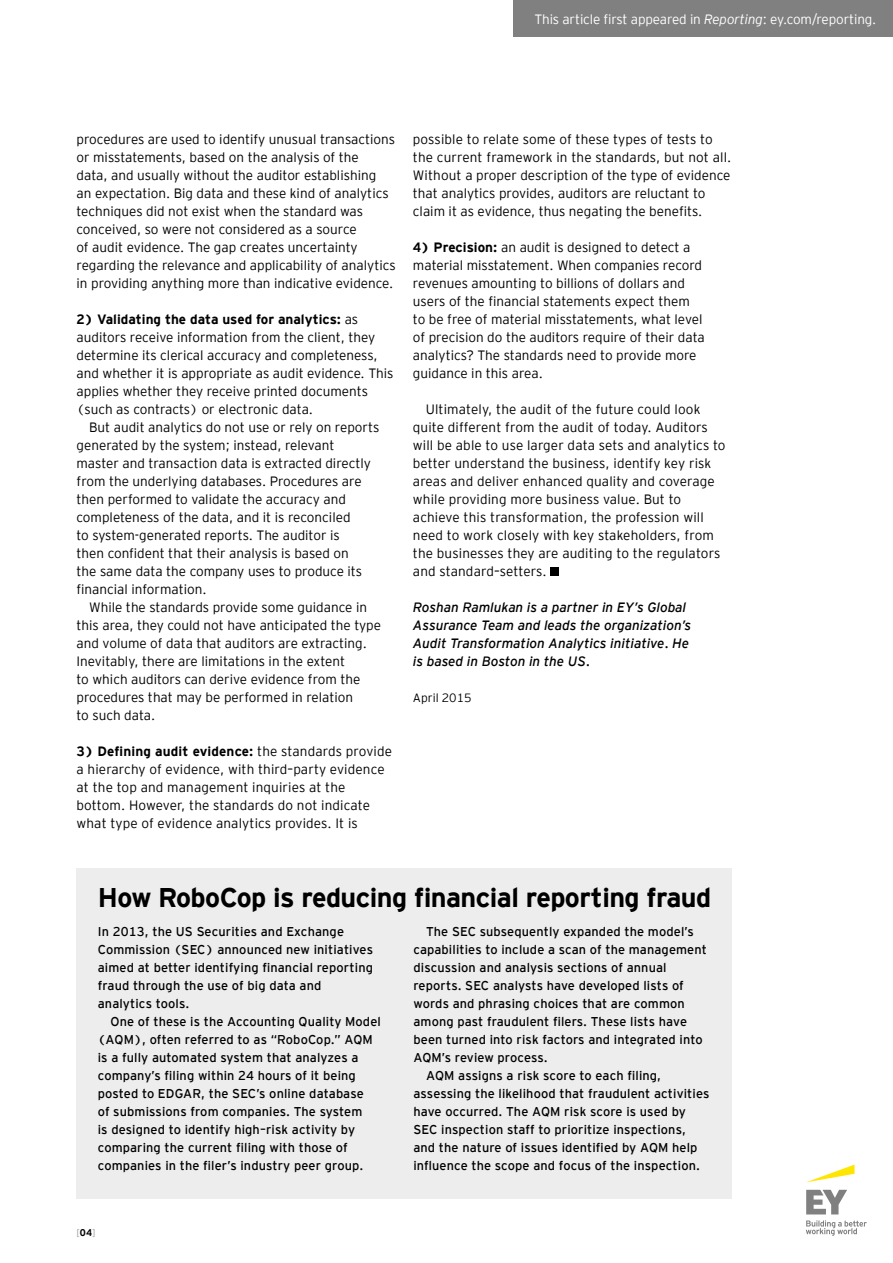
<style>
.page{position:relative;width:893px;height:1263px;background:#fff}
.page>*{position:absolute;margin:0;border:0;box-sizing:border-box;transform-origin:0 0}
.t1{font:700 27px "EY Interstate";letter-spacing:-.02em;color:#000}
.t2{font:300 13.5px/18px "EY Interstate";color:#000}
.t3{font:italic 13.5px/18px "EY Interstate";color:#000}
.t4{font:300 13.5px "EY Interstate";letter-spacing:-.01em;color:#fff}
.t5{font:12.75px/18px "EY Interstate";letter-spacing:.01em;color:#000}
.t6{font:300 12px "EY Interstate";color:#000}
.t7{font:300 9.75px "EY Interstate";color:#9d9d9c}
.s1{font-style:italic}
.s2{font-weight:700}
.s3{font-weight:700;color:#000}
</style>
<div class="page">
<div style="left:550px;top:567px;width:9px;height:8px;background:#000"></div>
<svg style="left:807px;top:1164px;width:48px;height:18px"></svg>
<svg style="left:806px;top:1190px;width:61px;height:46px"></svg>
<div style="left:77px;top:868px;width:655px;height:331px;background:#ededed"></div>
<div style="left:513px;top:0;width:380px;height:36px;background:#808080"></div>
<p class="t4" style="left:534px;top:9px;width:343px">This article first appeared in <span class="s1">Reporting</span>: ey.com/reporting.</p>
<p class="t2" style="left:77px;top:129px;width:321px">procedures are used to identify unusual transactions or misstatements, based on the analysis of the<br>data, and usually without the auditor establishing<br>an expectation. Big data and these kind of analytics techniques did not exist when the standard was conceived, so were not considered as a source<br>of audit evidence. The gap creates uncertainty regarding the relevance and applicability of analytics in providing anything more than indicative evidence.</p>
<p class="t2" style="left:77px;top:309px;width:318px"><span class="s2">2) Validating the data used for analytics:</span> as auditors receive information from the client, they determine its clerical accuracy and completeness, and whether it is appropriate as audit evidence. This applies whether they receive printed documents (such as contracts) or electronic data.</p>
<p class="t2" style="left:77px;top:417px;width:304px;text-indent:13px">But audit analytics do not use or rely on reports generated by the system; instead, relevant master and transaction data is extracted directly from the underlying databases. Procedures are then performed to validate the accuracy and completeness of the data, and it is reconciled<br>to system-generated reports. The auditor is<br>then confident that their analysis is based on<br>the same data the company uses to produce its financial information.</p>
<p class="t2" style="left:77px;top:597px;width:306px;text-indent:13px">While the standards provide some guidance in this area, they could not have anticipated the type and volume of data that auditors are extracting.<br>Inevitably, there are limitations in the extent<br>to which auditors can derive evidence from the procedures that may be performed in relation<br>to such data.</p>
<p class="t2" style="left:77px;top:741px;width:317px"><span class="s2">3) Defining audit evidence:</span> the standards provide a hierarchy of evidence, with third–party evidence at the top and management inquiries at the bottom. However, the standards do not indicate what type of evidence analytics provides. It is</p>
<p class="t2" style="left:413px;top:129px;width:320px">possible to relate some of these types of tests to the current framework in the standards, but not all.<br>Without a proper description of the type of evidence that analytics provides, auditors are reluctant to claim it as evidence, thus negating the benefits.</p>
<p class="t2" style="left:413px;top:237px;width:293px"><span class="s2">4) Precision:</span> an audit is designed to detect a material misstatement. When companies record revenues amounting to billions of dollars and users of the financial statements expect them to be free of material misstatements, what level of precision do the auditors require of their data analytics? The standards need to provide more guidance in this area.</p>
<p class="t2" style="left:413px;top:399px;width:314px;text-indent:13px">Ultimately, the audit of the future could look quite different from the audit of today. Auditors will be able to use larger data sets and analytics to better understand the business, identify key risk areas and deliver enhanced quality and coverage while providing more business value. But to achieve this transformation, the profession will need to work closely with key stakeholders, from the businesses they are auditing to the regulators and standard–setters.</p>
<p class="t3" style="left:413px;top:597px;width:280px">Roshan Ramlukan is a partner in EY’s Global Assurance Team and leads the organization’s Audit Transformation Analytics initiative. He is based in Boston in the US.</p>
<p class="t6" style="left:413px;top:689px;width:60px">April 2015</p>
<h1 class="t1" style="left:98px;top:878px;width:615px">How RoboCop is reducing financial reporting fraud</h1>
<p class="t5" style="left:98px;top:922px;width:277px">In 2013, the US Securities and Exchange Commission (SEC) announced new initiatives aimed at better identifying financial reporting fraud through the use of big data and analytics tools.</p>
<p class="t5" style="left:98px;top:1012px;width:285px;text-indent:13px">One of these is the Accounting Quality Model (AQM), often referred to as “RoboCop.” AQM is a fully automated system that analyzes a company’s filing within 24 hours of it being posted to EDGAR, the SEC’s online database<br>of submissions from companies. The system<br>is designed to identify high–risk activity by comparing the current filing with those of companies in the filer’s industry peer group.</p>
<p class="t7" style="left:77px;top:1226px;width:20px">[<span class="s3">04</span>]</p>
<p class="t5" style="left:426px;top:922px;width:269px">The SEC subsequently expanded the model’s</p>
<p class="t5" style="left:413px;top:940px;width:295px">capabilities to include a scan of the management</p>
<p class="t5" style="left:413px;top:958px;width:255px">discussion and analysis sections of annual</p>
<p class="t5" style="left:413px;top:976px;width:272px">reports. SEC analysts have developed lists of</p>
<p class="t5" style="left:413px;top:994px;width:273px">words and phrasing choices that are common</p>
<p class="t5" style="left:413px;top:1012px;width:275px">among past fraudulent filers. These lists have</p>
<p class="t5" style="left:413px;top:1030px;width:291px">been turned into risk factors and integrated into</p>
<p class="t5" style="left:413px;top:1048px;width:136px">AQM’s review process.</p>
<p class="t5" style="left:426px;top:1066px;width:237px">AQM assigns a risk score to each filing,</p>
<p class="t5" style="left:413px;top:1084px;width:298px">assessing the likelihood that fraudulent activities</p>
<p class="t5" style="left:413px;top:1102px;width:274px">have occurred. The AQM risk score is used by</p>
<p class="t5" style="left:413px;top:1120px;width:274px">SEC inspection staff to prioritize inspections,</p>
<p class="t5" style="left:413px;top:1138px;width:286px">and the nature of issues identified by AQM help</p>
<p class="t5" style="left:413px;top:1156px;width:288px">influence the scope and focus of the inspection.</p>
</div>
